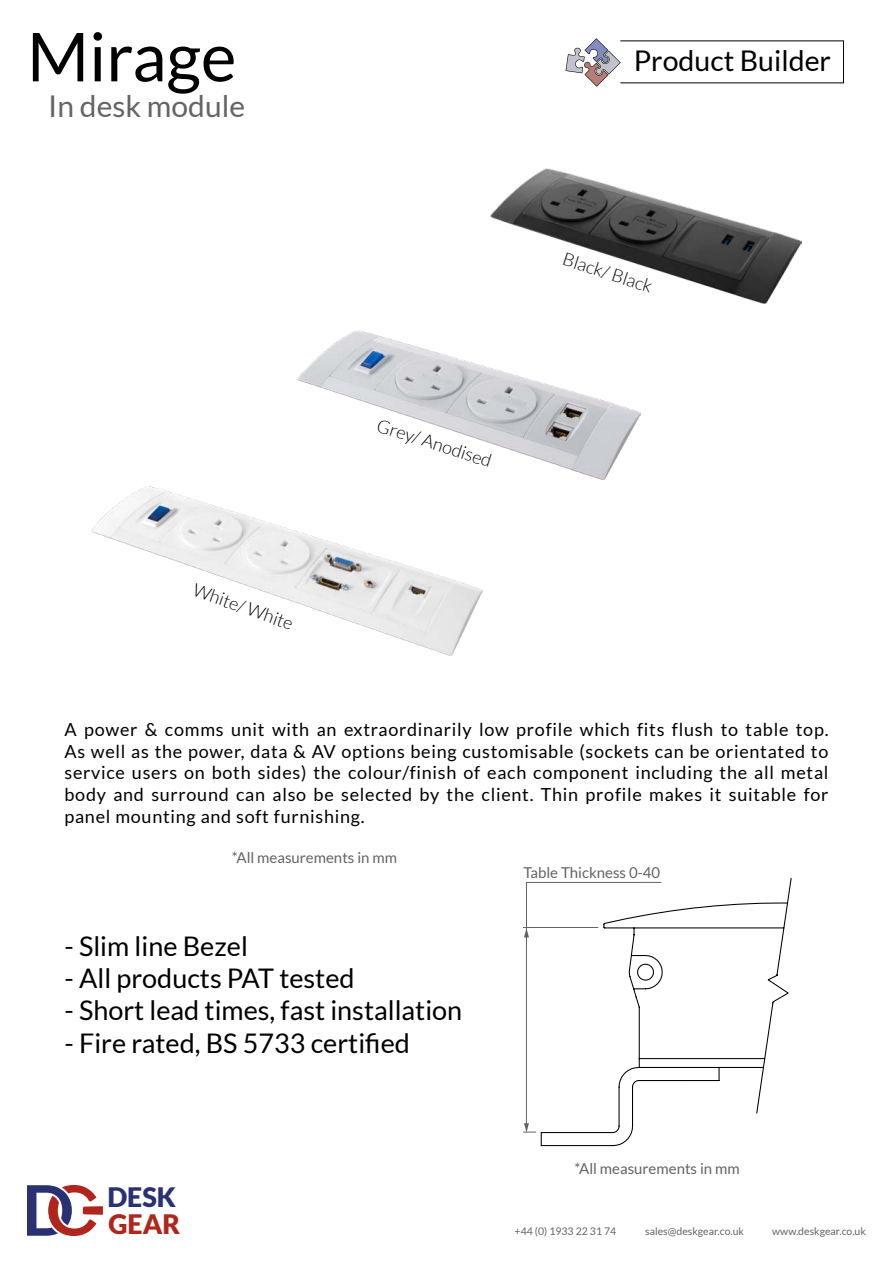
<style>
.page{position:relative;width:893px;height:1263px;background:#fff}
.page>*{position:absolute;margin:0;border:0;box-sizing:border-box;transform-origin:0 0}
.t1{font:67.5px "Lato";color:#000}
.t2{font:30px "Lato";color:#646464}
.t3{font:28.5px "Lato";color:#000}
.t4{font:27px "Lato";color:#000}
.t5{font:900 26.85px "Lato";color:#293172}
.t6{font:900 26.85px "Lato";color:#b0251c}
.t7{font:18px/21.6px "Lato";letter-spacing:.04em;color:#000;text-align:justify}
.t8{font:300 18px "Lato";color:#000}
.t9{font:15px "Lato";color:#636363}
.t10{font:10.5px "Lato";color:#646464}
</style>
<div class="page">
<img style="left:92px;top:486px;width:390px;height:169px">
<img style="left:297px;top:330px;width:344px;height:149px">
<img style="left:491px;top:168px;width:310px;height:136px">
<svg style="left:540px;top:877px;width:252px;height:270px"></svg>
<svg style="left:523px;top:882px;width:139px;height:251px"></svg>
<svg style="left:27px;top:1185px;width:76px;height:51px"></svg>
<svg style="left:566px;top:38px;width:55px;height:49px"></svg>
<h1 class="t1" style="left:27px;top:19px;width:211px">Mirage</h1>
<h2 class="t2" style="left:48px;top:89px;width:198px">In desk module</h2>
<p class="t8" style="left:197px;top:580px;width:106px;rotate:19deg">White/ White</p>
<h3 class="t3" style="left:634px;top:45px;width:199px">Product Builder</h3>
<p class="t8" style="left:381px;top:415px;width:121px;rotate:18deg">Grey/ Anodised</p>
<p class="t8" style="left:566px;top:249px;width:95px;rotate:18deg">Black/ Black</p>
<p class="t7" style="left:64px;top:719px;width:765px">A power &amp; comms unit with an extraordinarily low profile which fits flush to table top.<br>As well as the power, data &amp; AV options being customisable (sockets can be orientated to service users on both sides) the colour/finish of each component including the all metal body and surround can also be selected by the client. Thin profile makes it suitable for panel mounting and soft furnishing.</p>
<p class="t9" style="left:232px;top:849px;width:167px">*All measurements in mm</p>
<h3 class="t4" style="left:64px;top:931px;width:185px">- Slim line Bezel</h3>
<h3 class="t4" style="left:64px;top:963px;width:292px">- All products PAT tested</h3>
<h3 class="t4" style="left:64px;top:995px;width:399px">- Short lead times, fast installation</h3>
<h3 class="t4" style="left:64px;top:1028px;width:347px">- Fire rated, BS 5733 certified</h3>
<h3 class="t5" style="left:107px;top:1181px;width:70px">DESK</h3>
<h3 class="t6" style="left:108px;top:1208px;width:73px">GEAR</h3>
<p class="t9" style="left:523px;top:864px;width:138px">Table Thickness 0-40</p>
<p class="t9" style="left:574px;top:1160px;width:167px">*All measurements in mm</p>
<p class="t10" style="left:515px;top:1225px;width:103px">+44 (0) 1933 22 31 74</p>
<p class="t10" style="left:645px;top:1225px;width:100px">sales@deskgear.co.uk</p>
<p class="t10" style="left:772px;top:1225px;width:95px">www.deskgear.co.uk</p>
</div>
